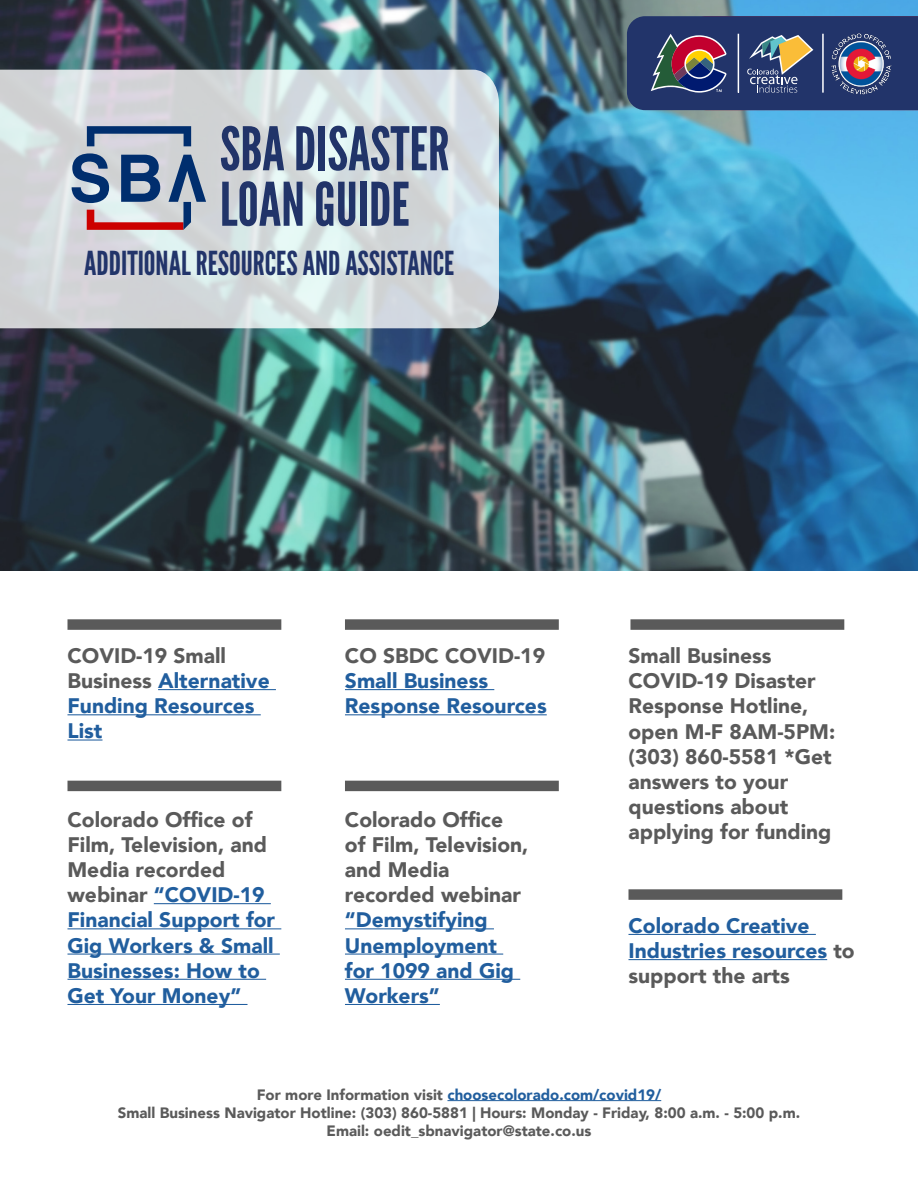
<style>
.page{position:relative;width:918px;height:1188px;background:#fff}
.page>*{position:absolute;margin:0;border:0;box-sizing:border-box;transform-origin:0 0}
.t1{font:60px/55.5px "League Gothic";color:#213469}
.t2{font:33px "League Gothic";color:#22346a}
.t3{font:900 21px/25.2px "Avenir";color:#215e9e}
.t4{font:900 21px/25.2px "Avenir";color:#5a5a5a}
.t5{font:900 15px "Avenir";color:#5a5a5a}
.t6{font:900 15px "Avenir";color:#215e9e}
.s1{color:#5a5a5a}
.s2{color:#215e9e}
</style>
<div class="page">
<img style="left:0;top:0;width:918px;height:570px">
<svg style="left:0;top:70px;width:499px;height:258px;fill:#d3d8db"></svg>
<svg style="left:87px;top:126px;width:104px;height:20px"></svg>
<svg style="left:72px;top:153px;width:134px;height:77px"></svg>
<svg style="left:627px;top:16px;width:291px;height:94px"></svg>
<img style="left:827px;top:32px;width:65px;height:62px">
<hr style="left:738px;top:34px;width:1px;height:59px;background:#fff">
<hr style="left:822px;top:34px;width:2px;height:59px;background:#fff">
<hr style="left:447px;top:1100px;width:214px;height:1px;background:#215e9e">
<hr style="left:158px;top:689px;width:118px;height:1px;background:#215e9e">
<hr style="left:68px;top:714px;width:193px;height:1px;background:#215e9e">
<hr style="left:68px;top:740px;width:35px;height:1px;background:#215e9e">
<hr style="left:345px;top:689px;width:149px;height:1px;background:#215e9e">
<hr style="left:345px;top:714px;width:202px;height:1px;background:#215e9e">
<hr style="left:154px;top:903px;width:117px;height:1px;background:#215e9e">
<hr style="left:68px;top:928px;width:213px;height:1px;background:#215e9e">
<hr style="left:68px;top:954px;width:212px;height:1px;background:#215e9e">
<hr style="left:68px;top:979px;width:198px;height:1px;background:#215e9e">
<hr style="left:68px;top:1004px;width:180px;height:1px;background:#215e9e">
<hr style="left:345px;top:928px;width:149px;height:1px;background:#215e9e">
<hr style="left:345px;top:954px;width:158px;height:1px;background:#215e9e">
<hr style="left:345px;top:979px;width:175px;height:1px;background:#215e9e">
<hr style="left:345px;top:1004px;width:95px;height:1px;background:#215e9e">
<div style="left:68px;top:619px;width:213px;height:11px;background:#5a5a5a"></div>
<div style="left:345px;top:619px;width:214px;height:11px;background:#5a5a5a"></div>
<div style="left:630px;top:619px;width:214px;height:11px;background:#5a5a5a"></div>
<div style="left:68px;top:781px;width:213px;height:10px;background:#5a5a5a"></div>
<div style="left:345px;top:781px;width:214px;height:10px;background:#5a5a5a"></div>
<hr style="left:628px;top:934px;width:188px;height:1px;background:#215e9e">
<hr style="left:628px;top:959px;width:199px;height:1px;background:#215e9e">
<div style="left:628px;top:889px;width:214px;height:11px;background:#5a5a5a"></div>
<p class="t1" style="left:220px;top:121px;width:231px">SBA DISASTER<br>LOAN GUIDE</p>
<p class="t2" style="left:84px;top:244px;width:372px">ADDITIONAL RESOURCES AND ASSISTANCE</p>
<p class="t3" style="left:68px;top:642px;width:204px"><span class="s1">COVID-19 Small<br>Business</span> Alternative<br>Funding Resources<br>List</p>
<p class="t3" style="left:345px;top:642px;width:203px"><span class="s1">CO SBDC COVID-19<br></span>Small Business<br>Response Resources</p>
<p class="t4" style="left:628px;top:643px;width:208px">Small Business<br>COVID-19 Disaster<br>Response Hotline, open M-F 8AM-5PM: (303) 860-5581 *Get answers to your questions about applying for funding</p>
<p class="t3" style="left:68px;top:806px;width:209px"><span class="s1">Colorado Office of<br>Film, Television, and<br>Media recorded webinar</span> “COVID-19<br>Financial Support for<br>Gig Workers &amp; Small<br>Businesses: How to<br>Get Your Money”</p>
<p class="t4" style="left:345px;top:806px;width:185px">Colorado Office of Film, Television, and Media recorded webinar <span class="s2">“Demystifying<br>Unemployment for 1099 and Gig<br>Workers”</span></p>
<p class="t3" style="left:628px;top:912px;width:228px">Colorado Creative<br>Industries resources <span class="s1">to support the arts</span></p>
<p class="t6" style="left:257px;top:1081px;width:406px"><span class="s1">For more Information visit</span> choosecolorado.com/covid19/</p>
<p class="t5" style="left:118px;top:1099px;width:684px">Small Business Navigator Hotline: (303) 860-5881 | Hours: Monday - Friday, 8:00 a.m. - 5:00 p.m.</p>
<p class="t5" style="left:327px;top:1117px;width:266px">Email: oedit_sbnavigator@state.co.us</p>
</div>
